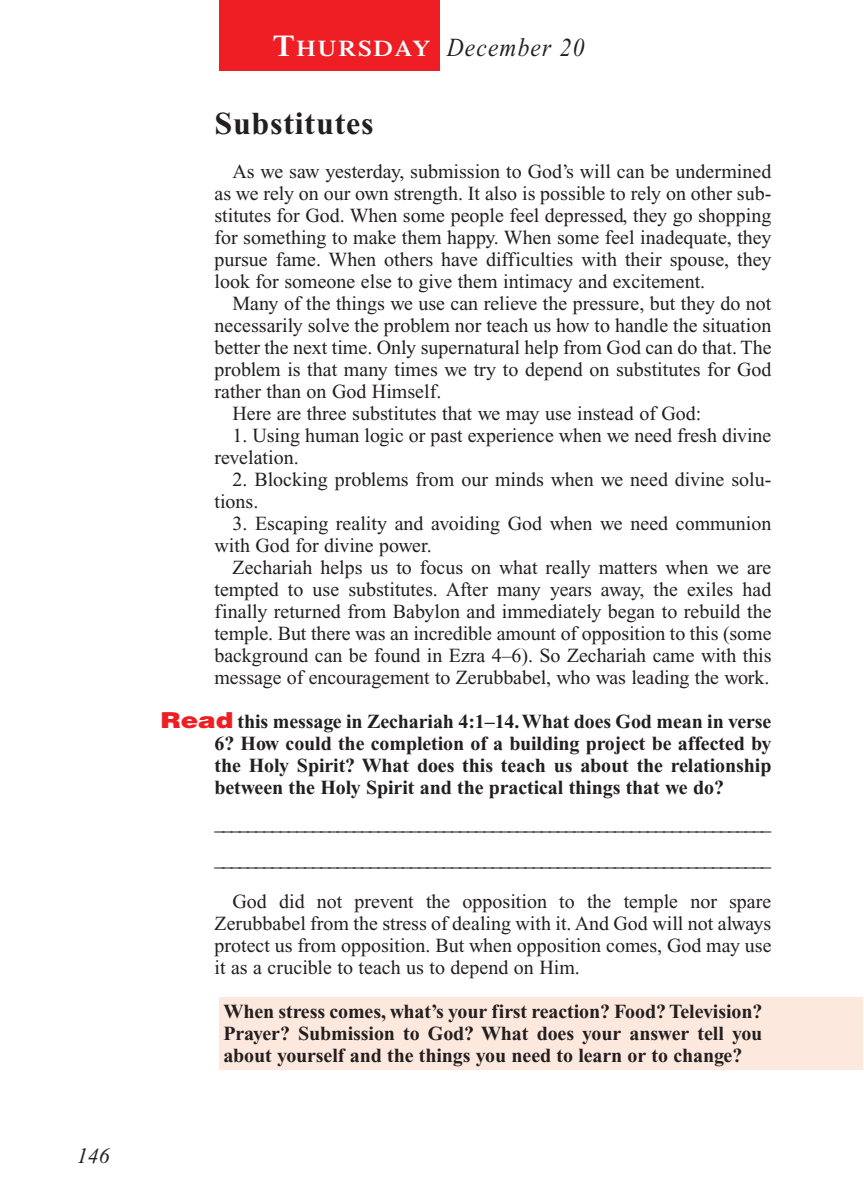
<style>
.page{position:relative;width:864px;height:1188px;background:#fff}
.page>*{position:absolute;margin:0;border:0;box-sizing:border-box;transform-origin:0 0}
.t1{font:700 32px "Times New Roman";letter-spacing:.025em;color:#231f20}
.t2{font:italic 26px "Times New Roman";letter-spacing:.05em;color:#231f20;scale:.9 1}
.t3{font:italic 22px "Times New Roman";color:#231f20}
.t4{font:20px/22px "Times New Roman";color:#231f20}
.t5{font:700 20px/22px "Times New Roman";letter-spacing:-.005em;color:#231f20;text-align:justify}
.s1{font-family:"Times";font-weight:600;font-style:normal;font-size:30px;color:#fff}
.s2{font-family:"Times";font-weight:600;font-style:normal;font-size:22.4px;color:#fff}
.s3{font-family:"Helvetica";font-weight:900;font-size:22px;color:#ee1e24}
</style>
<div class="page">
<div style="left:219px;top:997px;width:644px;height:73px;background:#fde8dd"></div>
<div style="left:219px;top:0;width:220px;height:71px;background:#ee1e24"></div>
<p class="t3" style="left:77px;top:1147px;width:34px">146</p>
<h2 class="t2" style="left:273px;top:38px;width:348px"><span class="s1">T</span><span class="s2">HURSDAY</span> December 20</h2>
<h1 class="t1" style="left:214px;top:113px;width:161px">Substitutes</h1>
<p class="t4" style="left:214px;top:162px;width:559px;text-align:justify;text-indent:18px">As we saw yesterday, submission to God’s will can be undermined as we rely on our own strength. It also is possible to rely on other sub&shy;stitutes for God. When some people feel depressed, they go shopping for something to make them happy. When some feel inadequate, they pursue fame. When others have difficulties with their spouse, they look for someone else to give them intimacy and excitement.</p>
<p class="t4" style="left:232px;top:294px;width:540px">Many of the things we use can relieve the pressure, but they do not</p>
<p class="t4" style="left:214px;top:316px;width:558px">necessarily solve the problem nor teach us how to handle the situation</p>
<p class="t4" style="left:214px;top:338px;width:559px">better the next time. Only supernatural help from God can do that. The</p>
<p class="t4" style="left:214px;top:360px;width:559px">problem is that many times we try to depend on substitutes for God</p>
<p class="t4" style="left:214px;top:382px;width:228px">rather than on God Himself.</p>
<p class="t4" style="left:232px;top:404px;width:471px">Here are three substitutes that we may use instead of God:</p>
<p class="t4" style="left:214px;top:426px;width:559px;text-indent:18px">1. Using human logic or past experience when we need fresh divine revelation.</p>
<p class="t4" style="left:214px;top:470px;width:558px;text-indent:18px">2. Blocking problems from our minds when we need divine solu&shy;tions.</p>
<p class="t4" style="left:214px;top:514px;width:558px;text-indent:18px">3. Escaping reality and avoiding God when we need communion with God for divine power.</p>
<p class="t4" style="left:214px;top:558px;width:559px;text-align:justify;text-indent:18px">Zechariah helps us to focus on what really matters when we are tempted to use substitutes. After many years away, the exiles had finally returned from Babylon and immediately began to rebuild the temple. But there was an incredible amount of opposition to this (some background can be found in Ezra 4–6). So Zechariah came with this message of encouragement to Zerubbabel, who was leading the work.</p>
<p class="t5" style="left:214px;top:712px;width:559px;text-indent:-54px"><span class="s3">Read</span> this message in Zechariah 4:1–14.What does God mean in verse 6? How could the completion of a building project be affected by the Holy Spirit? What does this teach us about the relationship between the Holy Spirit and the practical things that we do?</p>
<p class="t4" style="left:214px;top:807px;width:558px;line-height:36px">____________________________________________________________________ ____________________________________________________________________</p>
<p class="t4" style="left:214px;top:892px;width:559px;text-align:justify;text-indent:18px">God did not prevent the opposition to the temple nor spare Zerubbabel from the stress of dealing with it. And God will not always protect us from opposition. But when opposition comes, God may use it as a crucible to teach us to depend on Him.</p>
<p class="t5" style="left:223px;top:1002px;width:541px">When stress comes, what’s your first reaction? Food? Television?<br>Prayer? Submission to God? What does your answer tell you about yourself and the things you need to learn or to change?</p>
</div>
